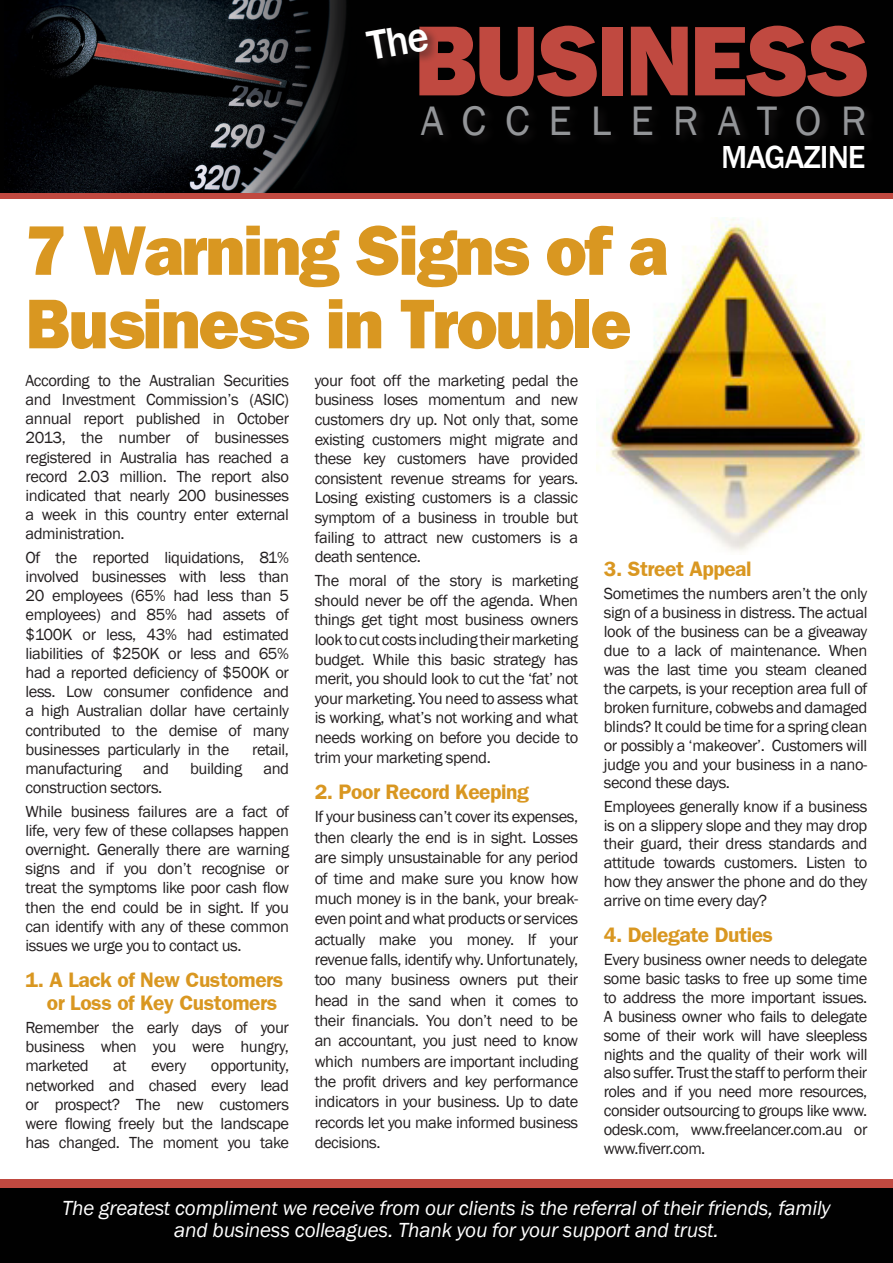
<style>
.page{position:relative;width:893px;height:1263px;background:#fff}
.page>*{position:absolute;margin:0;border:0;box-sizing:border-box;transform-origin:0 0}
.t1{font:99.75px "Frankfurt Gothic Heavy Plain";letter-spacing:-.03em;color:#c04940}
.t2{font:70.5px/73.5px "Frankfurt Gothic Heavy Plain";letter-spacing:-.03em;color:#d99721}
.t3{font:42.3px "Franklin Gothic";letter-spacing:.45em;color:#939598}
.t4{font:500 32.7px "Franklin Gothic";letter-spacing:-.03em;color:#fff}
.t5{font:italic 21px/22.5px "Franklin Gothic";letter-spacing:-.01em;color:#fff;text-align:center}
.t6{font:700 21px/23px "Frankfurt Gothic";letter-spacing:-.02em;color:#d99721;text-align:right}
.t7{font:16.5px/19.2px "Franklin Gothic";letter-spacing:-.025em;color:#231f20;text-align:justify}
</style>
<div class="page">
<img style="left:596px;top:218px;width:268px;height:333px">
<div style="left:0;top:1186px;width:893px;height:77px;background:#010101"></div>
<div style="left:0;top:1179px;width:893px;height:9px;background:#c04940"></div>
<div style="left:0;top:190px;width:893px;height:8px;background:#c04940"></div>
<img style="left:4px;top:0;width:189px;height:193px">
<div style="left:193px;top:0;width:700px;height:193px;background:#010101"></div>
<svg style="left:374px;top:34px;width:55px;height:25px"></svg>
<p class="t1" style="left:414px;top:2px;width:457px">BUSINESS</p>
<p class="t3" style="left:421px;top:94px;width:447px">ACCELERATOR</p>
<p class="t4" style="left:721px;top:137px;width:146px">MAGAZINE</p>
<p class="t2" style="left:26px;top:212px;width:644px">7 Warning Signs of a<br>Business in Trouble</p>
<p class="t7" style="left:26px;top:371px;width:265px">According to the Australian Securities and Investment Commission’s (ASIC) annual report published in October 2013, the number of businesses registered in Australia has reached a record 2.03 million. The report also indicated that nearly 200 businesses a week in this country enter external administration.</p>
<p class="t7" style="left:26px;top:548px;width:265px">Of the reported liquidations, 81% involved businesses with less than 20 employees (65% had less than 5 employees) and 85% had assets of $100K or less, 43% had estimated liabilities of $250K or less and 65% had a reported deficiency of $500K or less. Low consumer confidence and a high Australian dollar have certainly contributed to the demise of many businesses particularly in the</p>
<p class="t7" style="left:252px;top:740px;width:38px">retail,</p>
<p class="t7" style="left:26px;top:759px;width:98px">manufacturing</p>
<p class="t7" style="left:143px;top:759px;width:27px">and</p>
<p class="t7" style="left:190px;top:759px;width:54px">building</p>
<p class="t7" style="left:263px;top:759px;width:27px">and</p>
<p class="t7" style="left:26px;top:778px;width:138px">construction sectors.</p>
<p class="t7" style="left:26px;top:802px;width:265px">While business failures are a fact of life, very few of these collapses happen overnight. Generally there are warning signs and if you don’t recognise or treat the symptoms like poor cash flow then the end could be in sight. If you can identify with any of these common issues we urge you to contact us.</p>
<p class="t6" style="left:26px;top:967px;width:259px">1. A Lack of New Customers or Loss of Key Customers</p>
<p class="t7" style="left:26px;top:1018px;width:265px">Remember the early days of your business when you were hungry, marketed</p>
<p class="t7" style="left:26px;top:1057px;width:265px;text-indent:185px">opportunity, networked and chased every lead or prospect? The new customers were flowing freely but the landscape has changed. The moment you take</p>
<p class="t7" style="left:113px;top:1057px;width:15px">at</p>
<p class="t7" style="left:151px;top:1057px;width:37px">every</p>
<p class="t7" style="left:315px;top:371px;width:265px;line-height:19.6px">your foot off the marketing pedal the business loses momentum and new customers dry up. Not only that, some existing customers might migrate and these key customers have provided consistent revenue streams for years.<br>Losing existing customers is a classic symptom of a business in trouble but failing to attract new customers is a death sentence.</p>
<p class="t7" style="left:315px;top:571px;width:265px;line-height:19.6px">The moral of the story is marketing should never be off the agenda. When things get tight most business owners look to cut costs including their marketing budget. While this basic strategy has merit, you should look to cut the ‘fat’ not your marketing. You need to assess what is working, what’s not working and what needs working on before you decide to trim your marketing spend.</p>
<p class="t6" style="left:315px;top:779px;width:216px">2. Poor Record Keeping</p>
<p class="t7" style="left:315px;top:807px;width:265px;line-height:20.4px">If your business can’t cover its expenses, then clearly the end is in sight. Losses are simply unsustainable for any period of time and make sure you know how much money is in the bank, your break&shy;even point and what products or services actually make you money. If your revenue falls, identify why. Unfortunately, too many business owners put their head in the sand when it comes to their financials. You don’t need to be an accountant, you just need to know which numbers are important including the profit drivers and key performance indicators in your business. Up to date records let you make informed business decisions.</p>
<p class="t6" style="left:604px;top:557px;width:149px">3. Street Appeal</p>
<p class="t7" style="left:604px;top:584px;width:265px">Sometimes the numbers aren’t the only sign of a business in distress. The actual look of the business can be a giveaway due to a lack of maintenance. When was the last time you steam cleaned the carpets, is your reception area full of broken furniture, cobwebs and damaged blinds? It could be time for a spring clean or possibly a ‘makeover’. Customers will judge you and your business in a nano&shy;second these days.</p>
<p class="t7" style="left:604px;top:797px;width:265px">Employees generally know if a business is on a slippery slope and they may drop their guard, their dress standards and attitude towards customers. Listen to how they answer the phone and do they arrive on time every day?</p>
<p class="t6" style="left:604px;top:922px;width:171px">4. Delegate Duties</p>
<p class="t7" style="left:604px;top:950px;width:265px">Every business owner needs to delegate some basic tasks to free up some time to address the more important issues.<br>A business owner who fails to delegate some of their work will have sleepless nights and the quality of their work will also suffer. Trust the staff to perform their roles and if you need more resources, consider outsourcing to groups like www. odesk.com, www.freelancer.com.au or www.fiverr.com.</p>
<p class="t5" style="left:62px;top:1197px;width:770px">The greatest compliment we receive from our clients is the referral of their friends, family and business colleagues. Thank you for your support and trust.</p>
</div>
